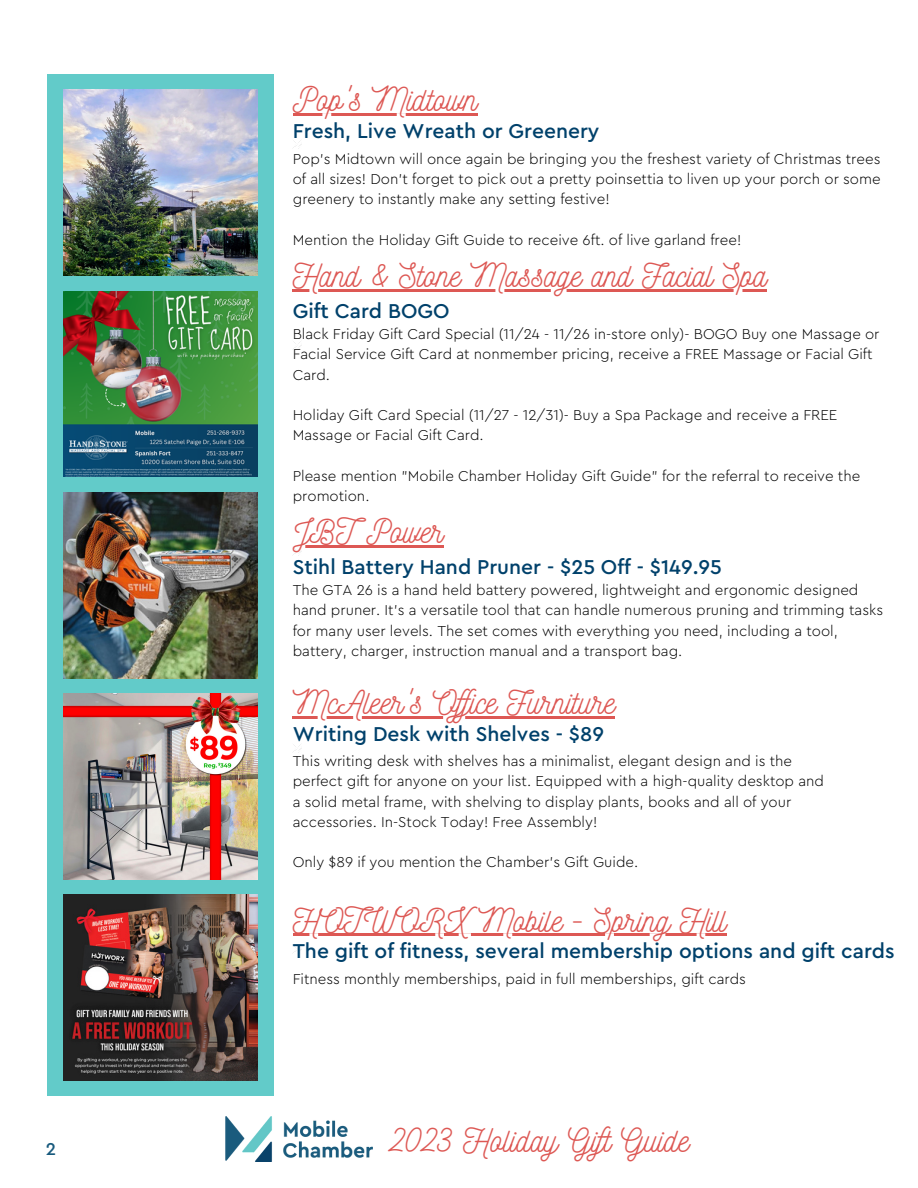
<style>
.page{position:relative;width:918px;height:1188px;background:#fff}
.page>*{position:absolute;margin:0;border:0;box-sizing:border-box;transform-origin:0 0}
.t1{font:33.45px "Nickainley";color:#dd5854}
.t2{font:33px "Nickainley";color:#dd5854}
.t3{font:500 21px "Cera Pro";color:#00416b}
.t4{font:500 18px "Cera Pro";color:#185a7d}
.t5{font:300 15px/20.2px "Cera Pro";color:#000}
</style>
<div class="page">
<div style="left:48px;top:74px;width:226px;height:1022px;background:#62cbc9"></div>
<img style="left:64px;top:895px;width:193px;height:186px">
<img style="left:64px;top:291px;width:193px;height:186px">
<img style="left:64px;top:492px;width:193px;height:186px">
<img style="left:64px;top:90px;width:193px;height:186px">
<img style="left:64px;top:694px;width:193px;height:185px">
<svg style="left:293px;top:140px;width:9px;height:9px"></svg>
<hr style="left:293px;top:114px;width:184px;height:2px;background:#dd5854">
<svg style="left:293px;top:341px;width:9px;height:9px"></svg>
<svg style="left:293px;top:547px;width:9px;height:9px"></svg>
<hr style="left:293px;top:545px;width:150px;height:2px;background:#dd5854">
<svg style="left:293px;top:744px;width:9px;height:8px"></svg>
<hr style="left:293px;top:716px;width:322px;height:3px;background:#dd5854">
<svg style="left:293px;top:945px;width:9px;height:9px"></svg>
<hr style="left:293px;top:934px;width:433px;height:2px;background:#dd5854">
<img style="left:226px;top:1117px;width:146px;height:45px">
<hr style="left:293px;top:289px;width:474px;height:3px;background:#dd5854">
<p class="t4" style="left:46px;top:1141px;width:12px">2</p>
<p class="t2" style="left:293px;top:78px;width:186px">Pop's Midtown</p>
<p class="t3" style="left:293px;top:121px;width:308px">Fresh, Live Wreath or Greenery</p>
<p class="t5" style="left:293px;top:149px;width:589px;text-align:justify">Pop's Midtown will once again be bringing you the freshest variety of Christmas trees of all sizes! Don't forget to pick out a pretty poinsettia to liven up your porch or some greenery to instantly make any setting festive!</p>
<p class="t5" style="left:293px;top:230px;width:450px">Mention the Holiday Gift Guide to receive 6ft. of live garland free!</p>
<p class="t2" style="left:293px;top:254px;width:476px">Hand &amp; Stone Massage and Facial Spa</p>
<p class="t3" style="left:293px;top:301px;width:158px">Gift Card BOGO</p>
<p class="t5" style="left:293px;top:324px;width:588px">Black Friday Gift Card Special (11/24 - 11/26 in-store only)- BOGO Buy one Massage or<br>Facial Service Gift Card at nonmember pricing, receive a FREE Massage or Facial Gift<br>Card.</p>
<p class="t5" style="left:293px;top:405px;width:546px">Holiday Gift Card Special (11/27 - 12/31)- Buy a Spa Package and receive a FREE<br>Massage or Facial Gift Card.</p>
<p class="t5" style="left:293px;top:466px;width:569px">Please mention "Mobile Chamber Holiday Gift Guide" for the referral to receive the promotion.</p>
<p class="t2" style="left:293px;top:510px;width:152px">JBT Power</p>
<p class="t3" style="left:293px;top:557px;width:431px">Stihl Battery Hand Pruner - $25 Off - $149.95</p>
<p class="t5" style="left:293px;top:580px;width:592px">The GTA 26 is a hand held battery powered, lightweight and ergonomic designed hand pruner. It’s a versatile tool that can handle numerous pruning and trimming tasks for many user levels. The set comes with everything you need, including a tool, battery, charger, instruction manual and a transport bag.</p>
<p class="t2" style="left:293px;top:681px;width:324px">McAleer's Ofice Furniture</p>
<p class="t3" style="left:293px;top:724px;width:313px">Writing Desk with Shelves - $89</p>
<p class="t5" style="left:293px;top:751px;width:533px">This writing desk with shelves has a minimalist, elegant design and is the perfect gift for anyone on your list. Equipped with a high-quality desktop and a solid metal frame, with shelving to display plants, books and all of your accessories. In-Stock Today! Free Assembly!</p>
<p class="t5" style="left:293px;top:853px;width:347px">Only $89 if you mention the Chamber's Gift Guide.</p>
<p class="t2" style="left:293px;top:899px;width:435px">HOTWORX Mobile - Spring Hill</p>
<p class="t3" style="left:293px;top:941px;width:603px">The gift of fitness, several membership options and gift cards</p>
<p class="t5" style="left:293px;top:969px;width:455px">Fitness monthly memberships, paid in full memberships, gift cards</p>
<p class="t1" style="left:391px;top:1118px;width:299px">2023 Holiday Gift Guide</p>
</div>
